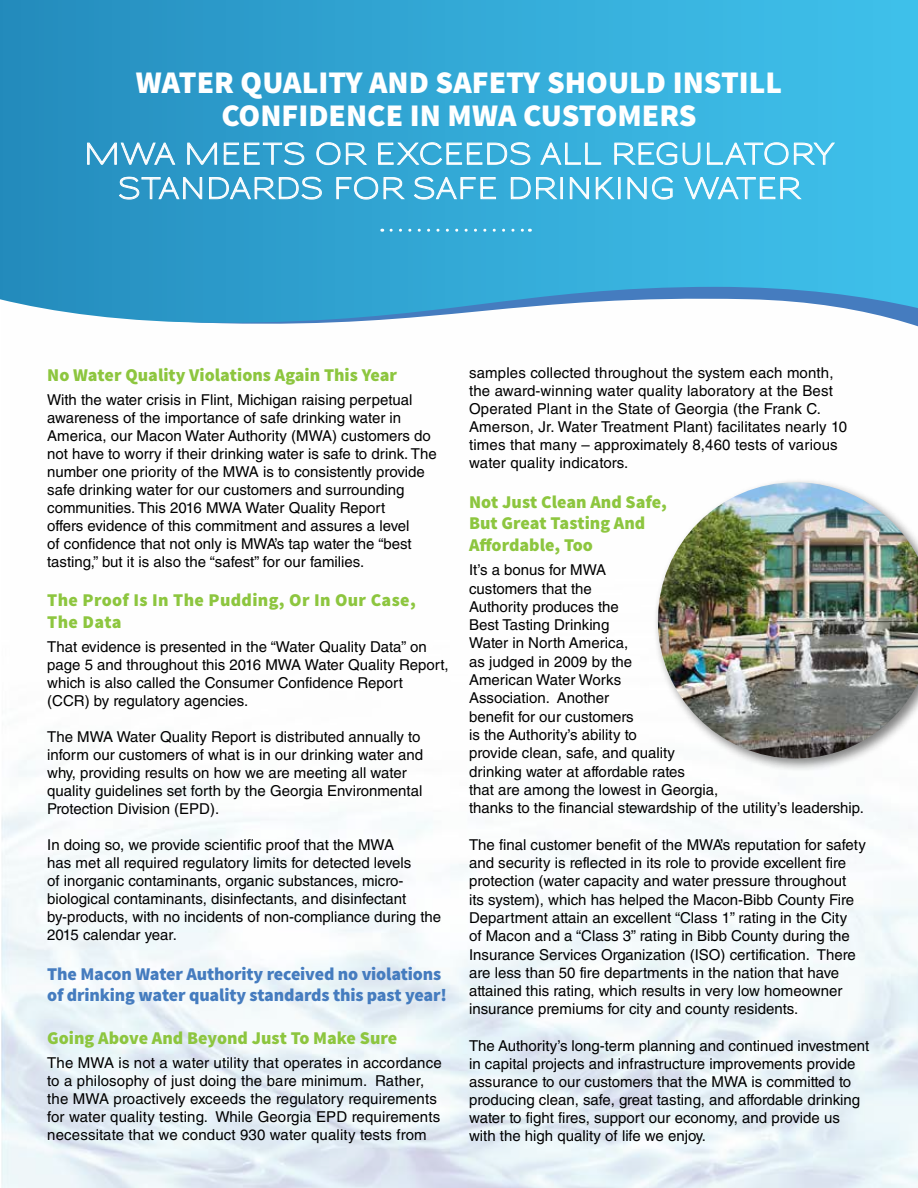
<style>
.page{position:relative;width:918px;height:1188px;background:#fff}
.page>*{position:absolute;margin:0;border:0;box-sizing:border-box;transform-origin:0 0}
.t1{font:900 31.5px/33px "Source Sans Pro";color:#fff;text-align:center}
.t2{font:600 28.5px/34.5px "Sansumi";letter-spacing:.02em;color:#fff;text-align:center}
.t3{font:900 18px/21.6px "Source Sans Pro";color:#8dc63f}
.t4{font:900 18px/21.6px "Source Sans Pro";letter-spacing:-.01em;color:#457cbf}
.t5{font:900 18px/21.6px "Source Sans Pro";letter-spacing:.02em;color:#8dc63f}
.t6{font:15px/18px "Helvetica LT Std";color:#000}
</style>
<div class="page">
<svg style="left:0;top:0;width:918px;height:323px;background:#3ba9d5"></svg>
<svg style="left:87px;top:143px;width:88px;height:22px;background:#5aacd1"></svg>
<svg style="left:187px;top:143px;width:30px;height:22px"></svg>
<svg style="left:224px;top:142px;width:80px;height:23px;background:#5eb3d7"></svg>
<svg style="left:316px;top:142px;width:24px;height:23px"></svg>
<svg style="left:346px;top:143px;width:21px;height:22px"></svg>
<svg style="left:378px;top:142px;width:152px;height:23px;background:#63bddf"></svg>
<svg style="left:540px;top:143px;width:61px;height:22px"></svg>
<svg style="left:614px;top:142px;width:86px;height:23px;background:#6ac6e7"></svg>
<svg style="left:707px;top:142px;width:128px;height:23px;background:#64c8e9"></svg>
<svg style="left:119px;top:177px;width:83px;height:23px;background:#5badd2"></svg>
<svg style="left:209px;top:177px;width:113px;height:23px;background:#60b4d8"></svg>
<svg style="left:336px;top:177px;width:42px;height:23px"></svg>
<svg style="left:384px;top:177px;width:21px;height:22px"></svg>
<svg style="left:414px;top:177px;width:82px;height:23px;background:#63bddf"></svg>
<svg style="left:511px;top:177px;width:46px;height:22px"></svg>
<div style="left:561px;top:177px;width:2px;height:22px;border:1px solid #fff"></div>
<svg style="left:570px;top:177px;width:19px;height:22px"></svg>
<svg style="left:596px;top:177px;width:19px;height:22px"></svg>
<div style="left:618px;top:177px;width:2px;height:22px;border:1px solid #fff"></div>
<svg style="left:628px;top:177px;width:45px;height:23px"></svg>
<svg style="left:684px;top:177px;width:118px;height:22px;background:#69c8e9"></svg>
<svg style="left:391px;top:229px;width:139px;height:3px"></svg>
<div style="left:653px;top:478px;width:265px;height:295px;background:#000;opacity:.5"></div>
<img style="left:658px;top:482px;width:260px;height:276px">
<h1 class="t1" style="left:136px;top:68px;width:648px">WATER QUALITY AND SAFETY SHOULD INSTILL<br>CONFIDENCE IN MWA CUSTOMERS</h1>
<h2 class="t2" style="left:84px;top:137px;width:752px">MWA MEETS OR EXCEEDS ALL REGULATORY<br>STANDARDS FOR SAFE DRINKING WATER</h2>
<p class="t3" style="left:47px;top:365px;width:351px">No Water Quality Violations Again This Year</p>
<p class="t6" style="left:47px;top:391px;width:391px">With the water crisis in Flint, Michigan raising perpetual awareness of the importance of safe drinking water in America, our Macon Water Authority (MWA) customers do not have to worry if their drinking water is safe to drink. The number one priority of the MWA is to consistently provide safe drinking water for our customers and surrounding communities. This 2016 MWA Water Quality Report<br>offers evidence of this commitment and assures a level<br>of confidence that not only is MWA’s tap water the “best tasting,” but it is also the “safest” for our families.</p>
<p class="t5" style="left:47px;top:590px;width:370px">The Proof Is In The Pudding, Or In Our Case,<br>The Data</p>
<p class="t6" style="left:47px;top:638px;width:403px">That evidence is presented in the “Water Quality Data” on page 5 and throughout this 2016 MWA Water Quality Report, which is also called the Consumer Confidence Report (CCR) by regulatory agencies.</p>
<p class="t6" style="left:47px;top:728px;width:377px">The MWA Water Quality Report is distributed annually to inform our customers of what is in our drinking water and why, providing results on how we are meeting all water quality guidelines set forth by the Georgia Environmental Protection Division (EPD).</p>
<p class="t6" style="left:47px;top:836px;width:395px">In doing so, we provide scientific proof that the MWA<br>has met all required regulatory limits for detected levels<br>of inorganic contaminants, organic substances, micro&shy;biological contaminants, disinfectants, and disinfectant by-products, with no incidents of non-compliance during the 2015 calendar year.</p>
<p class="t4" style="left:47px;top:964px;width:401px">The Macon Water Authority received no violations of drinking water quality standards this past year!</p>
<p class="t3" style="left:47px;top:1028px;width:351px">Going Above And Beyond Just To Make Sure</p>
<p class="t6" style="left:47px;top:1054px;width:396px">The MWA is not a water utility that operates in accordance to a philosophy of just doing the bare minimum. Rather, the MWA proactively exceeds the regulatory requirements for water quality testing. While Georgia EPD requirements necessitate that we conduct 930 water quality tests from</p>
<p class="t6" style="left:469px;top:364px;width:379px">samples collected throughout the system each month, the award-winning water quality laboratory at the Best Operated Plant in the State of Georgia (the Frank C.<br>Amerson, Jr. Water Treatment Plant) facilitates nearly 10 times that many – approximately 8,460 tests of various water quality indicators.</p>
<p class="t3" style="left:469px;top:492px;width:199px">Not Just Clean And Safe,<br>But Great Tasting And<br>Affordable, Too</p>
<p class="t6" style="left:469px;top:561px;width:396px">It’s a bonus for MWA<br>customers that the<br>Authority produces the<br>Best Tasting Drinking<br>Water in North America,<br>as judged in 2009 by the<br>American Water Works<br>Association. Another<br>benefit for our customers<br>is the Authority’s ability to<br>provide clean, safe, and quality<br>drinking water at affordable rates<br>that are among the lowest in Georgia,<br>thanks to the financial stewardship of the utility’s leadership.</p>
<p class="t6" style="left:469px;top:835px;width:398px">The final customer benefit of the MWA’s reputation for safety and security is reflected in its role to provide excellent fire protection (water capacity and water pressure throughout<br>its system), which has helped the Macon-Bibb County Fire Department attain an excellent “Class 1” rating in the City<br>of Macon and a “Class 3” rating in Bibb County during the Insurance Services Organization (ISO) certification. There are less than 50 fire departments in the nation that have attained this rating, which results in very low homeowner insurance premiums for city and county residents.</p>
<p class="t6" style="left:469px;top:1036px;width:402px">The Authority’s long-term planning and continued investment in capital projects and infrastructure improvements provide assurance to our customers that the MWA is committed to producing clean, safe, great tasting, and affordable drinking water to fight fires, support our economy, and provide us with the high quality of life we enjoy.</p>
</div>
